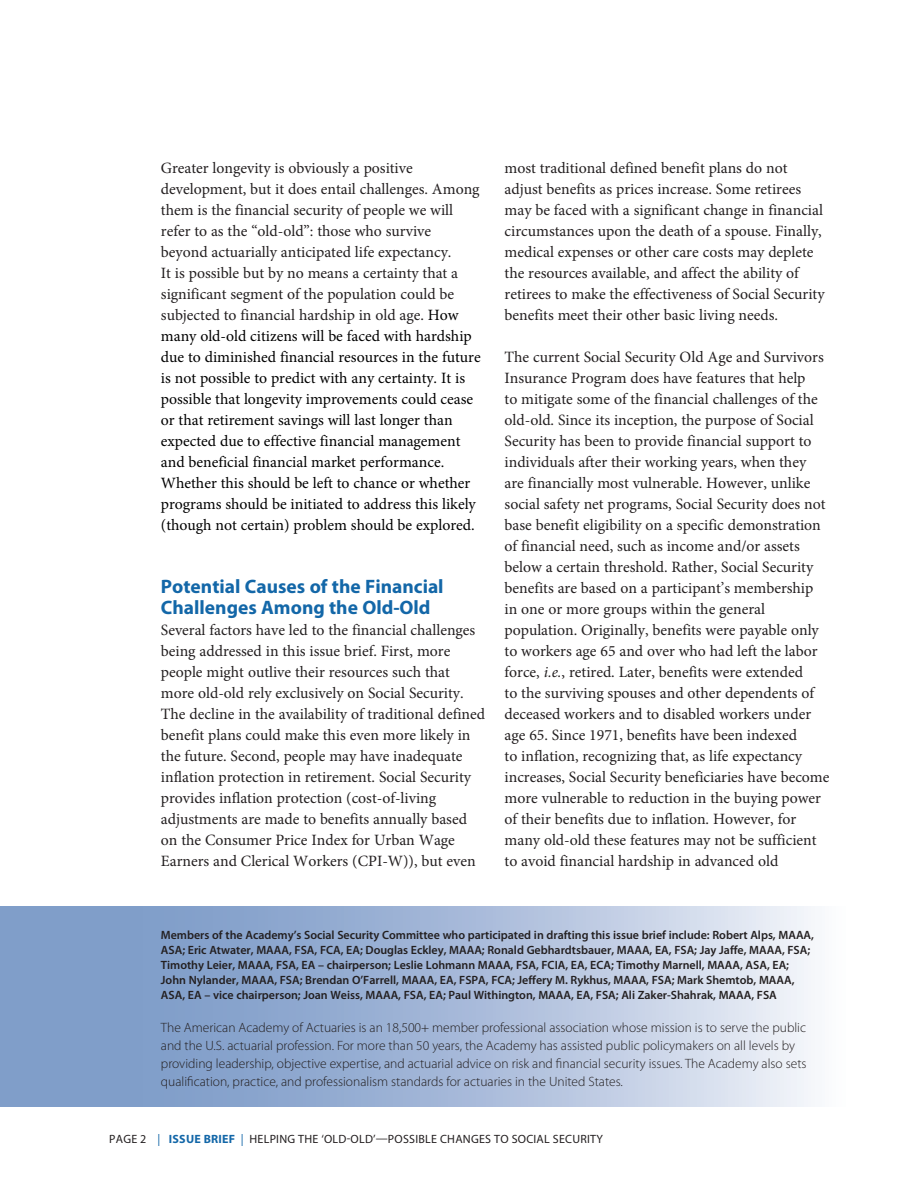
<style>
.page{position:relative;width:918px;height:1188px;background:#fff}
.page>*{position:absolute;margin:0;border:0;box-sizing:border-box;transform-origin:0 0}
.subhead{font:700 19.5px/21px "Myriad Pro";color:#1367a8}
.text{font:15.75px/21px "Minion Pro";color:#231f20}
.text-2{font:15.75px/21px "Minion Pro";color:#000}
.t1{font:300 13.5px/18px "Myriad Pro";color:#231f20}
.callout{font:600 12px/15px "Myriad Pro";color:#231f20}
.t2{font:12px "Myriad Pro";letter-spacing:.02em;color:#231f20}
.s1{color:#231f20}
.s2{font-style:italic}
.s3{color:#1367a8}
.s4{font-weight:700;color:#1367a8}
</style>
<div class="page">
<svg style="left:0;top:906px;width:811px;height:201px;background:#a6b9d9"></svg>
<p class="text-2" style="left:161px;top:158px;width:321px"><span class="s1">Greater longevity is obviously a positive development, but it does entail challenges. Among them is the financial security of people we will refer to as the “old-old”: those who survive beyond actuarially anticipated life expectancy.<br>It is possible but by no means a certainty that a significant segment of the population could be subjected to financial hardship in old age.</span> How many old-old citizens will be faced with hardship due to diminished financial resources in the future is not possible to predict with any certainty. It is possible that longevity improvements could cease or that retirement savings will last longer than expected due to effective financial management and beneficial financial market performance.<br>Whether this should be left to chance or whether programs should be initiated to address this likely (though not certain) problem should be explored.</p>
<p class="subhead" style="left:161px;top:575px;width:284px">Potential Causes of the Financial<br>Challenges Among the Old-Old</p>
<p class="text" style="left:161px;top:619px;width:326px">Several factors have led to the financial challenges being addressed in this issue brief. First, more people might outlive their resources such that more old-old rely exclusively on Social Security.<br>The decline in the availability of traditional defined benefit plans could make this even more likely in the future. Second, people may have inadequate inflation protection in retirement. Social Security provides inflation protection (cost-of-living adjustments are made to benefits annually based on the Consumer Price Index for Urban Wage Earners and Clerical Workers (CPI-W)), but even</p>
<p class="text" style="left:505px;top:158px;width:322px">most traditional defined benefit plans do not adjust benefits as prices increase. Some retirees may be faced with a significant change in financial circumstances upon the death of a spouse. Finally, medical expenses or other care costs may deplete the resources available, and affect the ability of retirees to make the effectiveness of Social Security benefits meet their other basic living needs.</p>
<p class="text" style="left:505px;top:347px;width:326px">The current Social Security Old Age and Survivors Insurance Program does have features that help<br>to mitigate some of the financial challenges of the old-old. Since its inception, the purpose of Social Security has been to provide financial support to individuals after their working years, when they are financially most vulnerable. However, unlike social safety net programs, Social Security does not base benefit eligibility on a specific demonstration of financial need, such as income and/or assets below a certain threshold. Rather, Social Security benefits are based on a participant’s membership in one or more groups within the general population. Originally, benefits were payable only to workers age 65 and over who had left the labor force, <span class="s2">i.e.</span>, retired. Later, benefits were extended<br>to the surviving spouses and other dependents of deceased workers and to disabled workers under age 65. Since 1971, benefits have been indexed<br>to inflation, recognizing that, as life expectancy increases, Social Security beneficiaries have become more vulnerable to reduction in the buying power of their benefits due to inflation. However, for many old-old these features may not be sufficient to avoid financial hardship in advanced old</p>
<p class="callout" style="left:161px;top:927px;width:655px">Members of the Academy’s Social Security Committee who participated in drafting this issue brief include: Robert Alps, MAAA, ASA; Eric Atwater, MAAA, FSA, FCA, EA; Douglas Eckley, MAAA; Ronald Gebhardtsbauer, MAAA, EA, FSA; Jay Jaffe, MAAA, FSA; Timothy Leier, MAAA, FSA, EA – chairperson; Leslie Lohmann MAAA, FSA, FCIA, EA, ECA; Timothy Marnell, MAAA, ASA, EA; John Nylander, MAAA, FSA; Brendan O’Farrell, MAAA, EA, FSPA, FCA; Jeffery M. Rykhus, MAAA, FSA; Mark Shemtob, MAAA, ASA, EA – vice chairperson; Joan Weiss, MAAA, FSA, EA; Paul Withington, MAAA, EA, FSA; Ali Zaker-Shahrak, MAAA, FSA</p>
<p class="t1" style="left:161px;top:1018px;width:647px">The American Academy of Actuaries is an 18,500+ member professional association whose mission is to serve the public and the U.S. actuarial profession. For more than 50 years, the Academy has assisted public policymakers on all levels by providing leadership, objective expertise, and actuarial advice on risk and financial security issues. The Academy also sets qualification, practice, and professionalism standards for actuaries in the United States.</p>
<p class="t2" style="left:109px;top:1132px;width:495px">PAGE 2 <span class="s3">|</span> <span class="s4">ISSUE BRIEF</span> <span class="s3">|</span> HELPING THE ‘OLD-OLD’—POSSIBLE CHANGES TO SOCIAL SECURITY</p>
</div>
